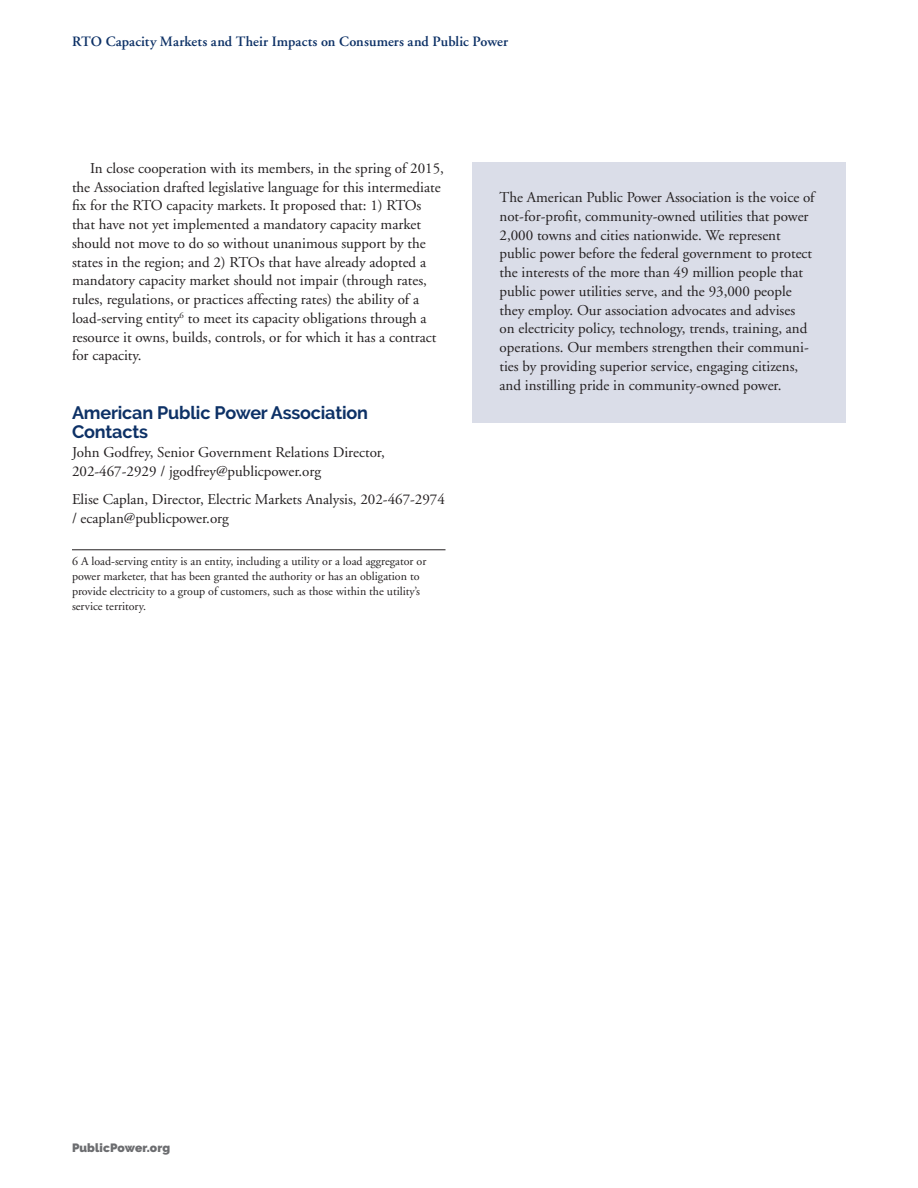
<style>
.page{position:relative;width:918px;height:1188px;background:#fff}
.page>*{position:absolute;margin:0;border:0;box-sizing:border-box;transform-origin:0 0}
.Subhead_1{font:700 18px/19.5px "Raleway";letter-spacing:-.01em;color:#0d3166}
.First_Graph{font:15px/18.8px "Adobe Garamond";color:#231f20}
.Body_Text{font:15px/18.8px "Adobe Garamond";color:#231f20}
.t1{font:600 14.25px "Adobe Garamond";letter-spacing:.005em;color:#0d3166}
.First_Graph-2{font:12px/15px "Adobe Garamond";color:#231f20}
.t2{font:900 12px "Raleway";letter-spacing:.01em;color:#6c6d70}
</style>
<div class="page">
<div style="left:472px;top:162px;width:374px;height:261px;background:#dadde8"></div>
<hr style="left:72px;top:550px;width:374px;height:1px;background:#231f20">
<p class="t1" style="left:72px;top:34px;width:438px">RTO Capacity Markets and Their Impacts on Consumers and Public Power</p>
<p class="Body_Text" style="left:72px;top:159px;width:374px;text-indent:18px">In close cooperation with its members, in the spring of 2015, the Association drafted legislative language for this intermediate fix for the RTO capacity markets. It proposed that: 1) RTOs that have not yet implemented a mandatory capacity market should not move to do so without unanimous support by the states in the region; and 2) RTOs that have already adopted a mandatory capacity market should not impair (through rates, rules, regulations, or practices affecting rates) the ability of a load-serving entity<sup>6</sup> to meet its capacity obligations through a resource it owns, builds, controls, or for which it has a contract for capacity.</p>
<p class="Subhead_1" style="left:72px;top:403px;width:298px">American Public Power Association<br>Contacts</p>
<p class="First_Graph" style="left:72px;top:443px;width:314px">John Godfrey, Senior Government Relations Director,<br>202-467-2929 / jgodfrey@publicpower.org</p>
<p class="First_Graph" style="left:72px;top:491px;width:374px">Elise Caplan, Director, Electric Markets Analysis, 202-467-2974 / ecaplan@publicpower.org</p>
<p class="First_Graph-2" style="left:72px;top:554px;width:356px">6 A load-serving entity is an entity, including a utility or a load aggregator or power marketer, that has been granted the authority or has an obligation to provide electricity to a group of customers, such as those within the utility’s service territory.</p>
<p class="First_Graph" style="left:500px;top:188px;width:317px">The American Public Power Association is the voice of not-for-profit, community-owned utilities that power 2,000 towns and cities nationwide. We represent public power before the federal government to protect the interests of the more than 49 million people that public power utilities serve, and the 93,000 people they employ. Our association advocates and advises<br>on electricity policy, technology, trends, training, and operations. Our members strengthen their communi&shy;ties by providing superior service, engaging citizens, and instilling pride in community-owned power.</p>
<p class="t2" style="left:72px;top:1140px;width:100px">PublicPower.org</p>
</div>
